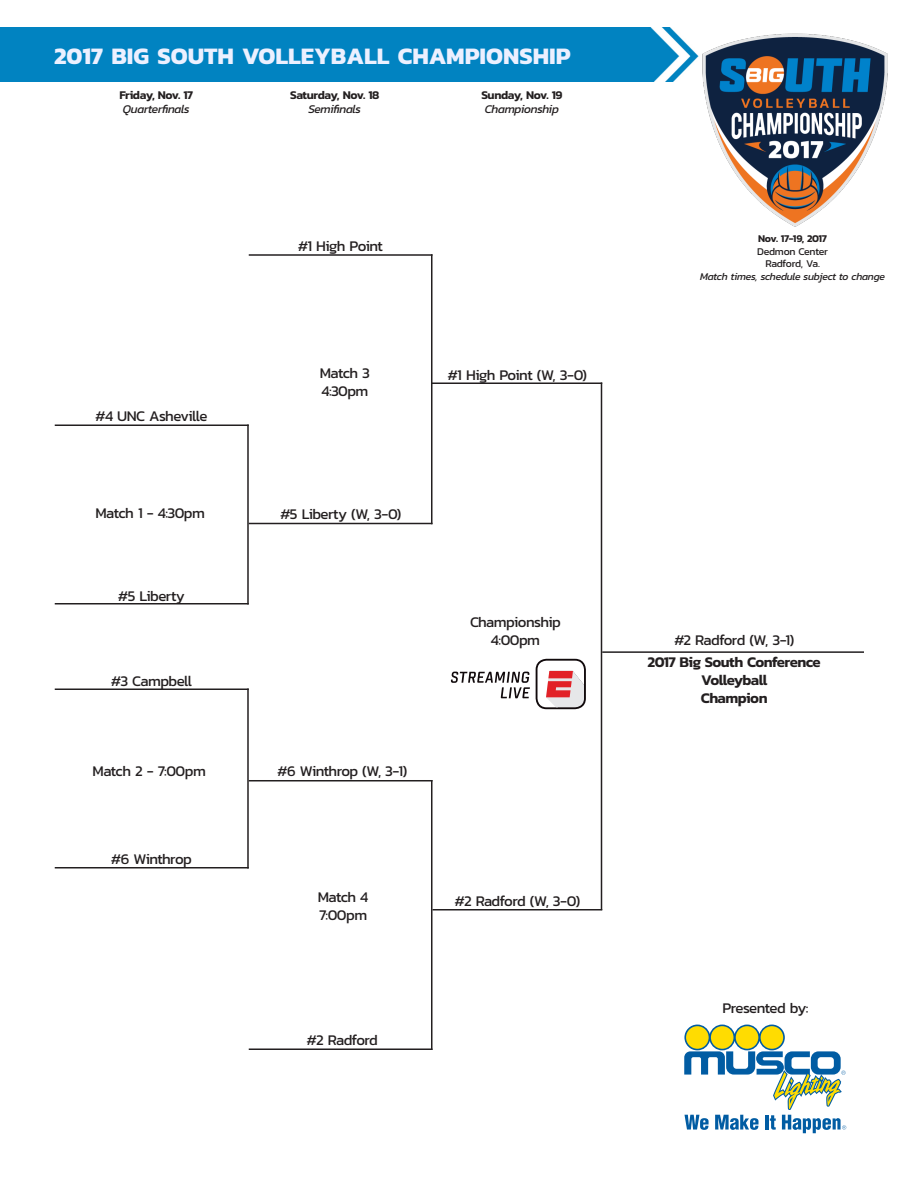
<style>
.page{position:relative;width:918px;height:1188px;background:#fff}
.page>*{position:absolute;margin:0;border:0;box-sizing:border-box;transform-origin:0 0}
.t1{font:700 24px "Kanit";color:#ecf0ff}
.t2{font:15px "Kanit";letter-spacing:-.04em;color:#231f20}
.t3{font:600 15px "Kanit";letter-spacing:-.04em;color:#231f20}
.t4{font:600 12px "Kanit";letter-spacing:-.035em;color:#231f20}
.t5{font:italic 12px "Kanit";letter-spacing:-.035em;color:#231f20}
.t6{font:italic 10.5px "Kanit";letter-spacing:-.03em;color:#231f20}
.t7{font:10.5px "Kanit";letter-spacing:-.03em;color:#231f20}
.t8{font:600 10.5px "Kanit";letter-spacing:-.035em;color:#231f20}
</style>
<div class="page">
<div style="left:0;top:28px;width:694px;height:54px;background:#0183c1"></div>
<hr style="left:55px;top:425px;width:194px;height:1px;background:#231f20">
<hr style="left:55px;top:603px;width:194px;height:2px;background:#231f20">
<hr style="left:247px;top:424px;width:2px;height:180px;background:#231f20">
<hr style="left:55px;top:689px;width:194px;height:1px;background:#231f20">
<hr style="left:55px;top:867px;width:194px;height:1px;background:#231f20">
<hr style="left:247px;top:688px;width:2px;height:180px;background:#231f20">
<hr style="left:249px;top:254px;width:183px;height:2px;background:#231f20">
<hr style="left:249px;top:523px;width:183px;height:1px;background:#231f20">
<hr style="left:431px;top:254px;width:1px;height:270px;background:#231f20">
<hr style="left:249px;top:780px;width:183px;height:1px;background:#231f20">
<hr style="left:249px;top:1048px;width:183px;height:2px;background:#231f20">
<hr style="left:431px;top:780px;width:1px;height:270px;background:#231f20">
<hr style="left:431px;top:382px;width:171px;height:2px;background:#231f20">
<hr style="left:432px;top:909px;width:170px;height:2px;background:#231f20">
<hr style="left:601px;top:382px;width:1px;height:528px;background:#231f20">
<hr style="left:602px;top:651px;width:262px;height:2px;background:#231f20">
<svg style="left:451px;top:672px;width:79px;height:26px"></svg>
<svg style="left:536px;top:659px;width:50px;height:50px"></svg>
<svg style="left:684px;top:1025px;width:162px;height:108px"></svg>
<img style="left:694px;top:33px;width:194px;height:194px">
<p class="t1" style="left:54px;top:38px;width:518px">2017 BIG SOUTH VOLLEYBALL CHAMPIONSHIP</p>
<p class="t4" style="left:119px;top:86px;width:75px">Friday, Nov. 17</p>
<p class="t4" style="left:290px;top:86px;width:91px">Saturday, Nov. 18</p>
<p class="t4" style="left:481px;top:86px;width:83px">Sunday, Nov. 19</p>
<p class="t5" style="left:123px;top:101px;width:68px">Quarterfinals</p>
<p class="t5" style="left:308px;top:101px;width:54px">Semifinals</p>
<p class="t5" style="left:485px;top:101px;width:76px">Championship</p>
<p class="t2" style="left:95px;top:406px;width:114px">#4 UNC Asheville</p>
<p class="t2" style="left:96px;top:502px;width:111px">Match 1 - 4:30pm</p>
<p class="t2" style="left:118px;top:585px;width:69px">#5 Liberty</p>
<p class="t2" style="left:111px;top:670px;width:83px">#3 Campbell</p>
<p class="t2" style="left:93px;top:760px;width:115px">Match 2 - 7:00pm</p>
<p class="t2" style="left:111px;top:848px;width:83px">#6 Winthrop</p>
<p class="t2" style="left:298px;top:235px;width:87px">#1 High Point</p>
<p class="t2" style="left:320px;top:362px;width:52px">Match 3</p>
<p class="t2" style="left:322px;top:380px;width:48px">4:30pm</p>
<p class="t2" style="left:280px;top:503px;width:123px">#5 Liberty (W, 3-0)</p>
<p class="t2" style="left:448px;top:364px;width:141px">#1 High Point (W, 3-0)</p>
<p class="t2" style="left:470px;top:611px;width:92px">Championship</p>
<p class="t2" style="left:491px;top:629px;width:51px">4:00pm</p>
<p class="t2" style="left:277px;top:760px;width:132px">#6 Winthrop (W, 3-1)</p>
<p class="t2" style="left:318px;top:886px;width:52px">Match 4</p>
<p class="t2" style="left:319px;top:904px;width:49px">7:00pm</p>
<p class="t2" style="left:307px;top:1029px;width:73px">#2 Radford</p>
<p class="t2" style="left:455px;top:890px;width:127px">#2 Radford (W, 3-0)</p>
<p class="t8" style="left:758px;top:231px;width:70px">Nov. 17-19, 2017</p>
<p class="t7" style="left:757px;top:244px;width:72px">Dedmon Center</p>
<p class="t7" style="left:765px;top:256px;width:56px">Radford, Va.</p>
<p class="t6" style="left:700px;top:269px;width:186px">Match times, schedule subject to change</p>
<p class="t2" style="left:674px;top:629px;width:122px">#2 Radford (W, 3-1)</p>
<p class="t3" style="left:648px;top:651px;width:175px">2017 Big South Conference</p>
<p class="t3" style="left:701px;top:669px;width:68px">Volleyball</p>
<p class="t3" style="left:701px;top:687px;width:68px">Champion</p>
<p class="t2" style="left:723px;top:997px;width:87px">Presented by:</p>
</div>
